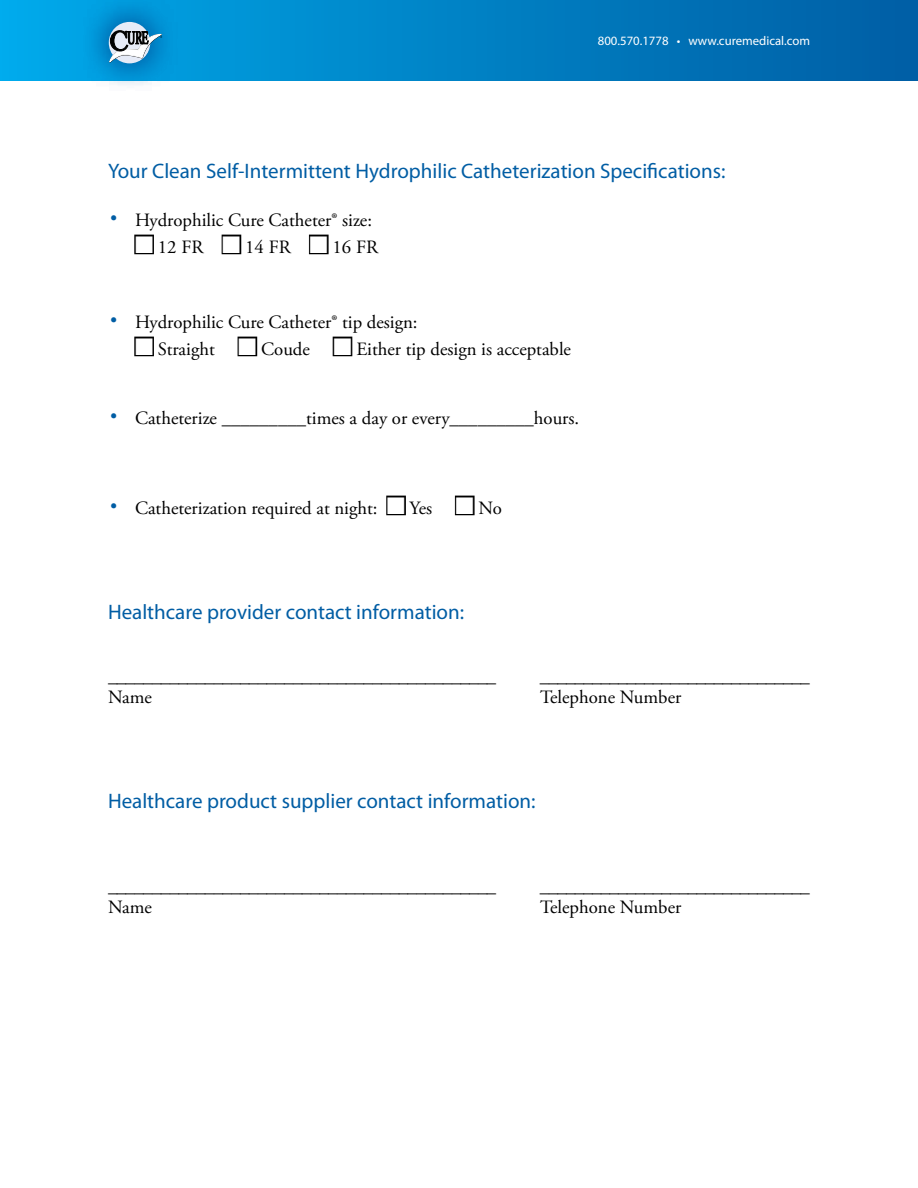
<style>
.page{position:relative;width:918px;height:1188px;background:#fff}
.page>*{position:absolute;margin:0;border:0;box-sizing:border-box;transform-origin:0 0}
.t1{font:45px "Adobe Garamond Pro";color:#005da4}
.t2{font:21px "Myriad Pro";color:#005da4}
.t3{font:18.75px "Adobe Garamond Pro";color:#000}
.t4{font:12.75px "Myriad Pro";color:#fff}
.s1{color:#fff}
</style>
<div class="page">
<svg style="left:0;top:0;width:918px;height:81px;background:#0080c3"></svg>
<svg style="left:81px;top:0;width:98px;height:85px;background:#0f9bd9"></svg>
<div style="left:109px;top:22px;width:41px;height:41px;background:#e6ebf7;border-radius:50%"></div>
<svg style="left:109px;top:25px;width:53px;height:38px"></svg>
<div style="left:134px;top:235px;width:20px;height:19px;border:3px solid #000"></div>
<div style="left:222px;top:235px;width:19px;height:19px;border:3px solid #000"></div>
<div style="left:309px;top:235px;width:20px;height:19px;border:3px solid #000"></div>
<div style="left:134px;top:337px;width:20px;height:19px;border:3px solid #000"></div>
<div style="left:238px;top:337px;width:19px;height:19px;border:3px solid #000"></div>
<div style="left:333px;top:337px;width:19px;height:19px;border:3px solid #000"></div>
<div style="left:386px;top:496px;width:20px;height:19px;border:3px solid #000"></div>
<div style="left:455px;top:496px;width:20px;height:19px;border:3px solid #000"></div>
<p class="t4" style="left:598px;top:34px;width:214px">800.570.1778 • www.curemedical.com</p>
<p class="t2" style="left:108px;top:159px;width:619px">Your Clean Self-Intermittent Hydrophilic Catheterization Specifications:</p>
<h1 class="t1" style="left:108px;top:186px;width:13px">·</h1>
<p class="t3" style="left:135px;top:209px;width:239px">Hydrophilic Cure Catheter® size:</p>
<p class="t3" style="left:135px;top:236px;width:245px"><span class="s1">■</span> 12 FR <span class="s1">■</span> 14 FR <span class="s1">■</span> 16 FR</p>
<h1 class="t1" style="left:108px;top:288px;width:13px">·</h1>
<p class="t3" style="left:135px;top:311px;width:284px">Hydrophilic Cure Catheter® tip design:</p>
<p class="t3" style="left:135px;top:338px;width:438px"><span class="s1">■</span> Straight <span class="s1">■</span> Coude <span class="s1">■</span> Either tip design is acceptable</p>
<h1 class="t1" style="left:108px;top:384px;width:13px">·</h1>
<p class="t3" style="left:135px;top:407px;width:446px">Catheterize _________times a day or every_________hours.</p>
<h1 class="t1" style="left:108px;top:474px;width:13px">·</h1>
<p class="t3" style="left:135px;top:497px;width:368px">Catheterization required at night: <span class="s1">■</span> Yes <span class="s1">■</span> No</p>
<p class="t2" style="left:108px;top:600px;width:358px">Healthcare provider contact information:</p>
<p class="t3" style="left:108px;top:665px;width:390px">____________________________________________</p>
<p class="t3" style="left:540px;top:665px;width:272px">_______________________________</p>
<p class="t3" style="left:108px;top:686px;width:45px">Name</p>
<p class="t3" style="left:540px;top:686px;width:143px">Telephone Number</p>
<p class="t2" style="left:108px;top:789px;width:429px">Healthcare product supplier contact information:</p>
<p class="t3" style="left:108px;top:875px;width:390px">____________________________________________</p>
<p class="t3" style="left:540px;top:875px;width:272px">_______________________________</p>
<p class="t3" style="left:108px;top:896px;width:45px">Name</p>
<p class="t3" style="left:540px;top:896px;width:143px">Telephone Number</p>
</div>
